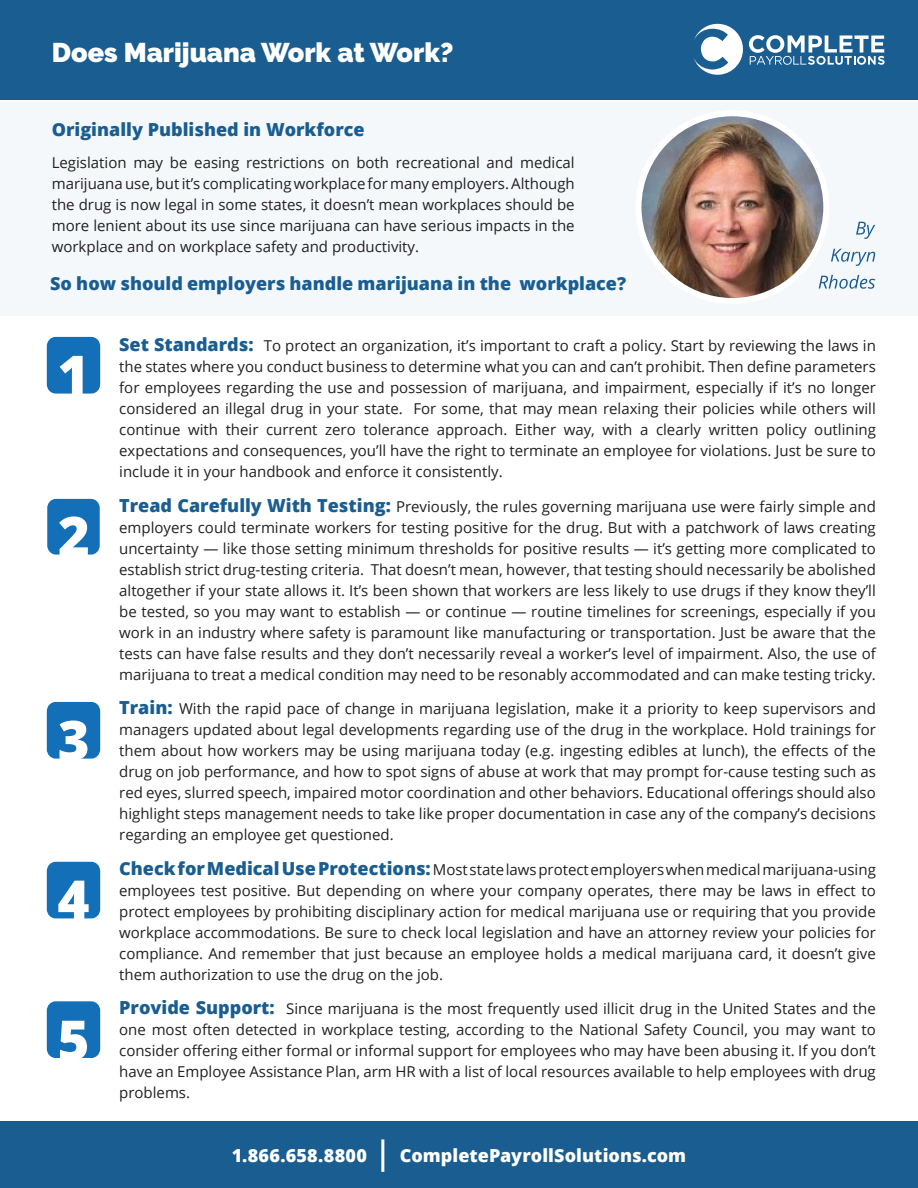
<style>
.page{position:relative;width:918px;height:1188px;background:#fff}
.page>*{position:absolute;margin:0;border:0;box-sizing:border-box;transform-origin:0 0}
.t1{font:900 27px "Raleway";color:#fff}
.t2{font:800 18px "Open Sans";color:#195d91}
.t3{font:800 18px "Open Sans";letter-spacing:.005em;color:#fff}
.t4{font:15px/21px "Open Sans";color:#231f20;text-align:justify}
.s1{font-weight:800;font-size:18px;color:#195d91}
</style>
<div class="page">
<div style="left:0;top:102px;width:918px;height:213px;background:#f4f8fa"></div>
<div style="left:0;top:0;width:918px;height:99px;background:#195d91"></div>
<svg style="left:694px;top:24px;width:49px;height:51px"></svg>
<svg style="left:749px;top:35px;width:136px;height:30px"></svg>
<div style="left:0;top:1121px;width:918px;height:67px;background:#195d91"></div>
<hr style="left:381px;top:1139px;width:3px;height:33px;background:#fff">
<svg style="left:819px;top:275px;width:56px;height:14px"></svg>
<svg style="left:831px;top:249px;width:44px;height:17px"></svg>
<svg style="left:856px;top:222px;width:19px;height:17px"></svg>
<img style="left:638px;top:113px;width:188px;height:188px;border-radius:94px">
<div style="left:635px;top:110px;width:194px;height:194px;border:6px solid #fff;border-radius:50%"></div>
<div style="left:47px;top:337px;width:53px;height:57px;background:#136fb8;border-radius:9px"></div>
<svg style="left:60px;top:356px;width:23px;height:38px"></svg>
<div style="left:47px;top:499px;width:53px;height:56px;background:#136fb8;border-radius:9px"></div>
<svg style="left:59px;top:516px;width:29px;height:39px"></svg>
<div style="left:47px;top:702px;width:53px;height:57px;background:#136fb8;border-radius:9px"></div>
<svg style="left:60px;top:721px;width:27px;height:38px"></svg>
<div style="left:47px;top:862px;width:53px;height:56px;background:#136fb8;border-radius:9px"></div>
<svg style="left:58px;top:881px;width:31px;height:38px"></svg>
<div style="left:47px;top:1001px;width:53px;height:57px;background:#136fb8;border-radius:9px"></div>
<svg style="left:60px;top:1021px;width:27px;height:37px"></svg>
<p class="t1" style="left:52px;top:36px;width:403px">Does Marijuana Work at Work?</p>
<p class="t2" style="left:52px;top:116px;width:314px">Originally Published in Workforce</p>
<p class="t4" style="left:52px;top:152px;width:524px">Legislation may be easing restrictions on both recreational and medical marijuana use, but it’s complicating workplace for many employers. Although the drug is now legal in some states, it doesn’t mean workplaces should be more lenient about its use since marijuana can have serious impacts in the workplace and on workplace safety and productivity.</p>
<p class="t2" style="left:50px;top:270px;width:577px">So how should employers handle marijuana in the workplace?</p>
<p class="t4" style="left:119px;top:335px;width:758px"><span class="s1">Set Standards:</span> To protect an organization, it’s important to craft a policy. Start by reviewing the laws in the states where you conduct business to determine what you can and can’t prohibit. Then define parameters for employees regarding the use and possession of marijuana, and impairment, especially if it’s no longer considered an illegal drug in your state. For some, that may mean relaxing their policies while others will continue with their current zero tolerance approach. Either way, with a clearly written policy outlining expectations and consequences, you’ll have the right to terminate an employee for violations. Just be sure to include it in your handbook and enforce it consistently.</p>
<p class="t4" style="left:119px;top:495px;width:758px"><span class="s1">Tread Carefully With Testing:</span> Previously, the rules governing marijuana use were fairly simple and employers could terminate workers for testing positive for the drug. But with a patchwork of laws creating uncertainty — like those setting minimum thresholds for positive results — it’s getting more complicated to establish strict drug-testing criteria. That doesn’t mean, however, that testing should necessarily be abolished altogether if your state allows it. It’s been shown that workers are less likely to use drugs if they know they’ll be tested, so you may want to establish — or continue — routine timelines for screenings, especially if you work in an industry where safety is paramount like manufacturing or transportation. Just be aware that the tests can have false results and they don’t necessarily reveal a worker’s level of impairment. Also, the use of marijuana to treat a medical condition may need to be resonably accommodated and can make testing tricky.</p>
<p class="t4" style="left:119px;top:698px;width:758px"><span class="s1">Train:</span> With the rapid pace of change in marijuana legislation, make it a priority to keep supervisors and managers updated about legal developments regarding use of the drug in the workplace. Hold trainings for them about how workers may be using marijuana today (e.g. ingesting edibles at lunch), the effects of the drug on job performance, and how to spot signs of abuse at work that may prompt for-cause testing such as red eyes, slurred speech, impaired motor coordination and other behaviors. Educational offerings should also highlight steps management needs to take like proper documentation in case any of the company’s decisions regarding an employee get questioned.</p>
<p class="t4" style="left:119px;top:858px;width:758px"><span class="s1">Check for Medical Use Protections:</span> Most state laws protect employers when medical marijuana‑using employees test positive. But depending on where your company operates, there may be laws in effect to protect employees by prohibiting disciplinary action for medical marijuana use or requiring that you provide workplace accommodations. Be sure to check local legislation and have an attorney review your policies for compliance. And remember that just because an employee holds a medical marijuana card, it doesn’t give them authorization to use the drug on the job.</p>
<p class="t4" style="left:119px;top:998px;width:758px"><span class="s1">Provide Support:</span> Since marijuana is the most frequently used illicit drug in the United States and the one most often detected in workplace testing, according to the National Safety Council, you may want to consider offering either formal or informal support for employees who may have been abusing it. If you don’t have an Employee Assistance Plan, arm HR with a list of local resources available to help employees with drug problems.</p>
<p class="t3" style="left:232px;top:1142px;width:137px">1.866.658.8800</p>
<p class="t3" style="left:400px;top:1142px;width:288px">CompletePayrollSolutions.com</p>
</div>
